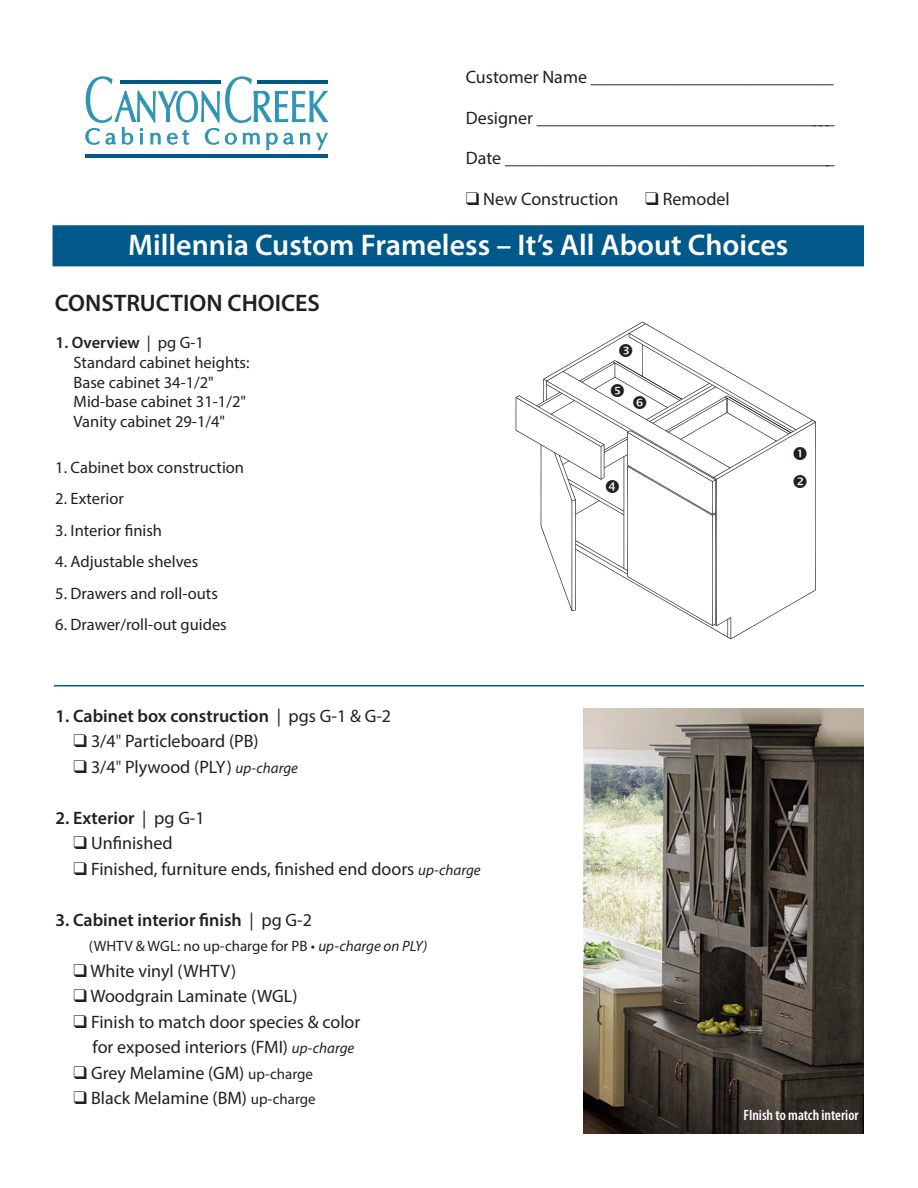
<style>
.page{position:relative;width:918px;height:1188px;background:#fff}
.page>*{position:absolute;margin:0;border:0;box-sizing:border-box;transform-origin:0 0}
.t1{font:600 30px "Myriad Pro";color:#fff}
.t2{font:600 24px "Myriad Pro";color:#231f20}
.t3{font:18px/25.5px "Myriad Pro";color:#231f20}
.t4{font:600 18px "Myriad Pro";color:#231f20}
.t5{font:16.5px/19.8px "Myriad Pro";color:#231f20}
.t6{font:15px "Myriad Pro";color:#231f20}
.t7{font:600 condensed 15px "Myriad Pro";color:#fff}
.s1{font-weight:600}
.s2{font-weight:400}
.s3{font-stretch:condensed}
.s4{font-style:italic;font-size:15px}
.s5{font-style:italic}
.s6{font-size:15px}
</style>
<div class="page">
<div style="left:52px;top:225px;width:812px;height:41px;background:#01598a;border:2px solid #01598a"></div>
<img style="left:583px;top:708px;width:281px;height:426px">
<hr style="left:54px;top:685px;width:810px;height:1px;background:#01598a">
<hr style="left:86px;top:154px;width:242px;height:4px;background:#01598a">
<svg style="left:85px;top:76px;width:243px;height:74px"></svg>
<svg style="left:516px;top:322px;width:300px;height:317px"></svg>
<p class="t3" style="left:466px;top:64px;width:370px">Customer Name ___________________________</p>
<p class="t3" style="left:466px;top:105px;width:370px">Designer __________________________________</p>
<p class="t3" style="left:466px;top:145px;width:371px">Date _____________________________________</p>
<p class="t3" style="left:466px;top:186px;width:154px">❑ New Construction</p>
<p class="t3" style="left:645px;top:186px;width:86px">❑ Remodel</p>
<h1 class="t1" style="left:128px;top:226px;width:662px">Millennia Custom Frameless – It’s All About Choices</h1>
<h2 class="t2" style="left:55px;top:288px;width:267px">CONSTRUCTION CHOICES</h2>
<p class="t5" style="left:74px;top:332px;width:177px;text-indent:-18px"><span class="s1">1. Overview</span> | pg G-1<br>Standard cabinet heights:<br>Base cabinet 34-1/2"<br>Mid-base cabinet 31-1/2"<br>Vanity cabinet 29-1/4"</p>
<p class="t5" style="left:55px;top:457px;width:190px">1. Cabinet box construction</p>
<p class="t5" style="left:55px;top:489px;width:70px">2. Exterior</p>
<p class="t5" style="left:55px;top:520px;width:108px">3. Interior finish</p>
<p class="t5" style="left:55px;top:552px;width:145px">4. Adjustable shelves</p>
<p class="t5" style="left:55px;top:583px;width:164px">5. Drawers and roll-outs</p>
<p class="t5" style="left:55px;top:615px;width:173px">6. Drawer/roll-out guides</p>
<p class="t4" style="left:56px;top:704px;width:337px">1. Cabinet box construction <span class="s2">| pgs G-1 &amp; G-2</span></p>
<p class="t3" style="left:74px;top:728px;width:187px">❑ 3/4<span class="s3">"</span> Particleboard (PB)</p>
<p class="t3" style="left:74px;top:754px;width:226px">❑ 3/4<span class="s3">"</span> Plywood (PLY) <span class="s4">up-charge</span></p>
<p class="t4" style="left:56px;top:806px;width:151px">2. Exterior <span class="s2">| pg G-1</span></p>
<p class="t3" style="left:74px;top:830px;width:101px">❑ Unfinished</p>
<p class="t3" style="left:74px;top:856px;width:409px">❑ Finished, furniture ends, finished end doors <span class="s4">up-charge</span></p>
<p class="t4" style="left:56px;top:908px;width:258px">3. Cabinet interior finish <span class="s2">| pg G-2</span></p>
<p class="t6" style="left:89px;top:937px;width:340px">(WHTV &amp; WGL: no up-charge for PB • <span class="s5">up-charge on PLY)</span></p>
<p class="t3" style="left:74px;top:958px;width:164px">❑ White vinyl (WHTV)</p>
<p class="t3" style="left:74px;top:983px;width:225px">❑ Woodgrain Laminate (WGL)</p>
<p class="t3" style="left:93px;top:1009px;width:269px;text-indent:-19px">❑ Finish to match door species &amp; color for exposed interiors (FMI) <span class="s4">up-charge</span></p>
<p class="t3" style="left:74px;top:1060px;width:241px">❑ Grey Melamine (GM) <span class="s6">up-charge</span></p>
<p class="t3" style="left:74px;top:1085px;width:244px">❑ Black Melamine (BM) <span class="s6">up-charge</span></p>
<p class="t7" style="left:743px;top:1107px;width:117px">FInish to match interior</p>
</div>
